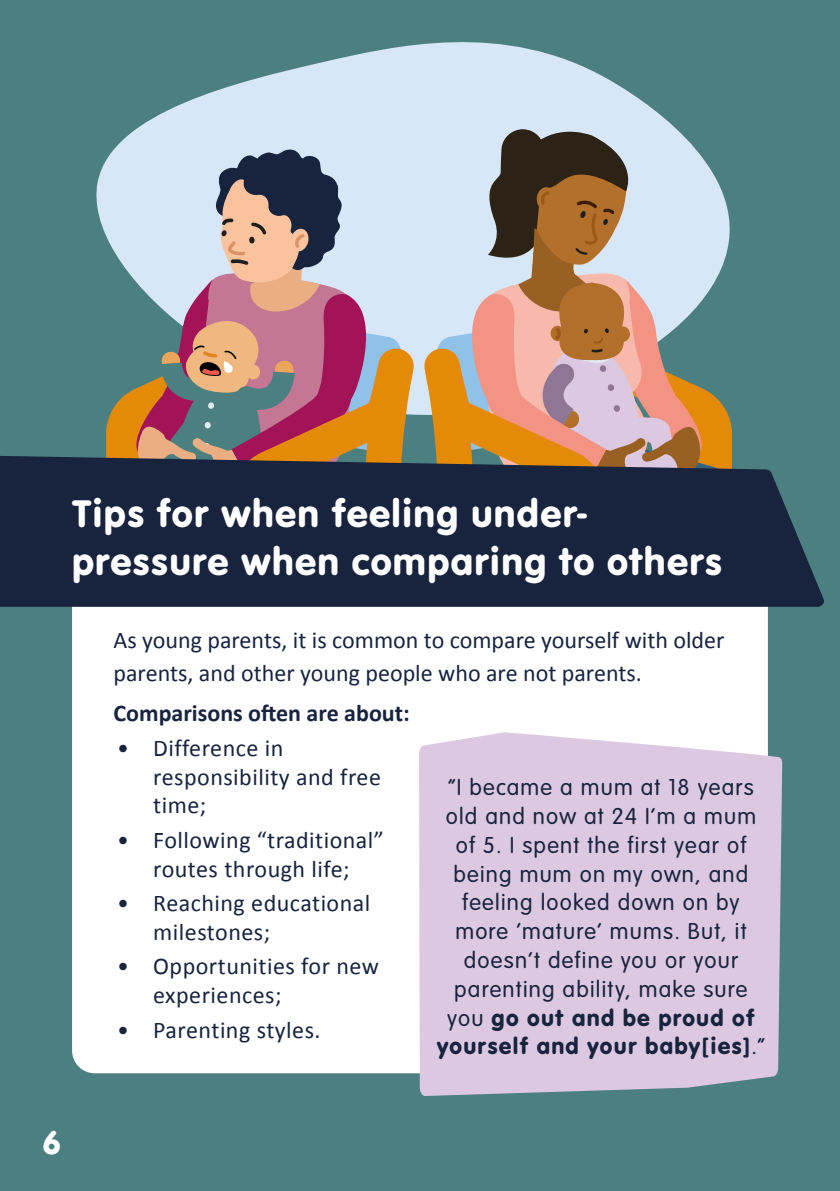
<style>
.page{position:relative;width:840px;height:1191px;background:#fff}
.page>*{position:absolute;margin:0;border:0;box-sizing:border-box;transform-origin:0 0}
.t1{font:40px/48px "VAG Rundschrift D";letter-spacing:.03em;color:#fff}
.t2{font:34px "VAG Rundschrift D";color:#fff}
.t3{font:300 24px/28.8px "VAG Rundschrift D";letter-spacing:.05em;color:#18243e;text-align:center}
.t4{font:24px/28.8px "Calibri";letter-spacing:.02em;color:#18243e}
.t5{font:24px/33.6px "Calibri";color:#18243e}
.t6{font:700 24px "Calibri";color:#18243e}
.s1{font-weight:400}
</style>
<div class="page">
<div style="left:0;top:0;width:839px;height:1191px;background:#4c7f80"></div>
<svg style="left:114px;top:42px;width:561px;height:373px;fill:#d8e7f8"></svg>
<svg style="left:422px;top:128px;width:310px;height:327px;background:#baa494"></svg>
<svg style="left:96px;top:149px;width:319px;height:306px"></svg>
<div style="left:72px;top:510px;width:695px;height:563px;background:#fff;border-radius:23px"></div>
<svg style="left:0;top:455px;width:824px;height:152px;background:#212c41"></svg>
<div style="left:419px;top:732px;width:362px;height:364px;background:#dcc8e1"></div>
<h1 class="t1" style="left:72px;top:489px;width:651px">Tips for when feeling under&shy;pressure when comparing to others</h1>
<p class="t5" style="left:113px;top:622px;width:612px">As young parents, it is common to compare yourself with older parents, and other young people who are not parents.</p>
<p class="t6" style="left:113px;top:696px;width:297px">Comparisons often are about:</p>
<p class="t4" style="left:153px;top:732px;width:229px;text-indent:-36px">• Difference in responsibility and free time;</p>
<p class="t4" style="left:117px;top:825px;width:268px;text-align:center">• Following “traditional” routes through life;</p>
<p class="t4" style="left:153px;top:888px;width:218px;text-indent:-36px">• Reaching educational milestones;</p>
<p class="t4" style="left:153px;top:951px;width:227px;text-indent:-36px">• Opportunities for new experiences;</p>
<p class="t4" style="left:117px;top:1014px;width:205px">• Parenting styles.</p>
<p class="t3" style="left:436px;top:773px;width:329px">“I became a mum at 18 years old and now at 24 I’m a mum of 5. I spent the first year of being mum on my own, and feeling looked down on by more ‘mature’ mums. But, it doesn’t define you or your parenting ability, make sure you <span class="s1">go out and be proud of yourself and your baby[ies]</span>.”</p>
<h2 class="t2" style="left:42px;top:1122px;width:20px">6</h2>
</div>
